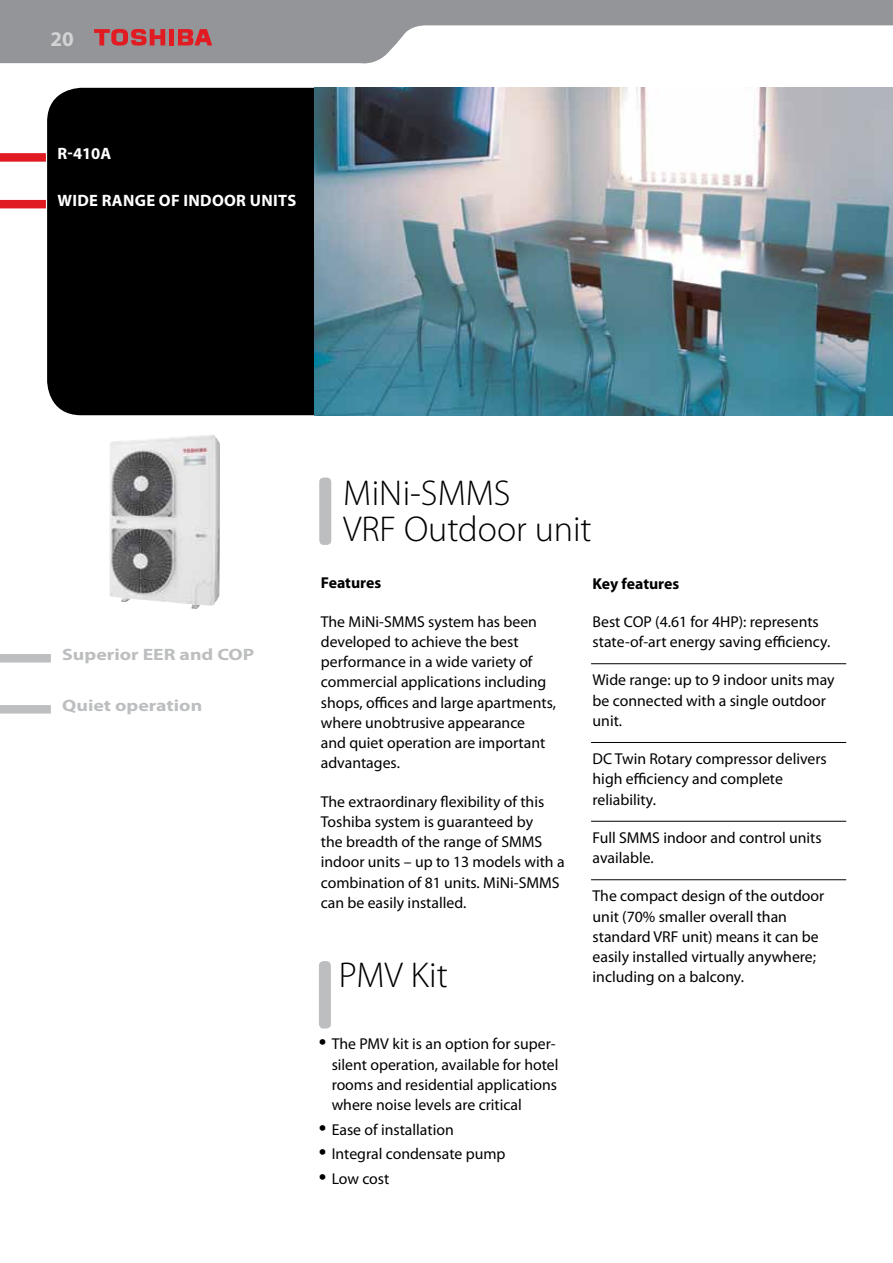
<style>
.page{position:relative;width:893px;height:1263px;background:#fff}
.page>*{position:absolute;margin:0;border:0;box-sizing:border-box;transform-origin:0 0}
.t1{font:300 36px/36px "Myriad Pro";color:#000}
.t2{font:700 21px "Myriad Pro";color:#d1d3d4}
.t3{font:700 16.5px "Myriad Pro";color:#bcbec0;scale:1.2 1}
.t4{font:700 16.5px "Myriad Pro";letter-spacing:.02em;color:#fff}
.t5{font:15.75px/20.2px "Myriad Pro";color:#000}
.t6{font:700 15.75px "Myriad Pro";letter-spacing:-.005em;color:#000}
.s1{font-size:27px}
</style>
<div class="page">
<div style="left:47px;top:88px;width:846px;height:327px;background:#000;border-radius:34px"></div>
<img style="left:109px;top:435px;width:111px;height:174px">
<img style="left:315px;top:88px;width:578px;height:327px">
<div style="left:319px;top:477px;width:12px;height:68px;background:#bcbec0;border-radius:4px"></div>
<div style="left:319px;top:961px;width:12px;height:67px;background:#bcbec0;border-radius:4px"></div>
<hr style="left:591px;top:663px;width:255px;height:1px;background:#000">
<hr style="left:591px;top:742px;width:255px;height:1px;background:#000">
<hr style="left:591px;top:821px;width:255px;height:1px;background:#000">
<hr style="left:591px;top:879px;width:255px;height:1px;background:#000">
<svg style="left:0;top:153px;width:46px;height:9px"></svg>
<svg style="left:0;top:200px;width:46px;height:8px"></svg>
<svg style="left:0;top:654px;width:51px;height:8px"></svg>
<svg style="left:0;top:705px;width:51px;height:8px"></svg>
<svg style="left:0;top:0;width:893px;height:64px;fill:#939598"></svg>
<svg style="left:94px;top:29px;width:71px;height:17px"></svg>
<div style="left:169px;top:29px;width:5px;height:16px;background:#e11b22"></div>
<svg style="left:178px;top:29px;width:34px;height:16px"></svg>
<h2 class="t2" style="left:50px;top:25px;width:25px">20</h2>
<p class="t4" style="left:57px;top:143px;width:56px">R-410A</p>
<p class="t4" style="left:57px;top:189px;width:240px">WIDE RANGE OF INDOOR UNITS</p>
<p class="t3" style="left:62px;top:643px;width:162px">Superior EER and COP</p>
<p class="t3" style="left:62px;top:694px;width:118px">Quiet operation</p>
<h1 class="t1" style="left:343px;top:475px;width:250px">MiNi-SMMS<br>VRF Outdoor unit</h1>
<p class="t6" style="left:321px;top:573px;width:62px">Features</p>
<p class="t5" style="left:321px;top:611px;width:237px">The MiNi-SMMS system has been developed to achieve the best performance in a wide variety of commercial applications including shops, offices and large apartments, where unobtrusive appearance<br>and quiet operation are important advantages.</p>
<p class="t5" style="left:321px;top:791px;width:245px">The extraordinary flexibility of this<br>Toshiba system is guaranteed by<br>the breadth of the range of SMMS indoor units – up to 13 models with a combination of 81 units. MiNi-SMMS can be easily installed.</p>
<h1 class="t1" style="left:339px;top:958px;width:111px">PMV Kit</h1>
<p class="t5" style="left:332px;top:1034px;width:228px;text-indent:-13px"><span class="s1">•</span> The PMV kit is an option for super&shy;silent operation, available for hotel rooms and residential applications where noise levels are critical</p>
<p class="t5" style="left:319px;top:1119px;width:136px"><span class="s1">•</span> Ease of installation</p>
<p class="t5" style="left:319px;top:1143px;width:188px"><span class="s1">•</span> Integral condensate pump</p>
<p class="t5" style="left:319px;top:1168px;width:72px"><span class="s1">•</span> Low cost</p>
<p class="t6" style="left:593px;top:573px;width:88px">Key features</p>
<p class="t5" style="left:593px;top:611px;width:239px">Best COP (4.61 for 4HP): represents state-of-art energy saving efficiency.</p>
<p class="t5" style="left:593px;top:670px;width:244px">Wide range: up to 9 indoor units may be connected with a single outdoor unit.</p>
<p class="t5" style="left:593px;top:748px;width:236px">DC Twin Rotary compressor delivers high efficiency and complete reliability.</p>
<p class="t5" style="left:593px;top:827px;width:231px">Full SMMS indoor and control units available.</p>
<p class="t5" style="left:593px;top:886px;width:233px">The compact design of the outdoor unit (70% smaller overall than standard VRF unit) means it can be easily installed virtually anywhere; including on a balcony.</p>
</div>
